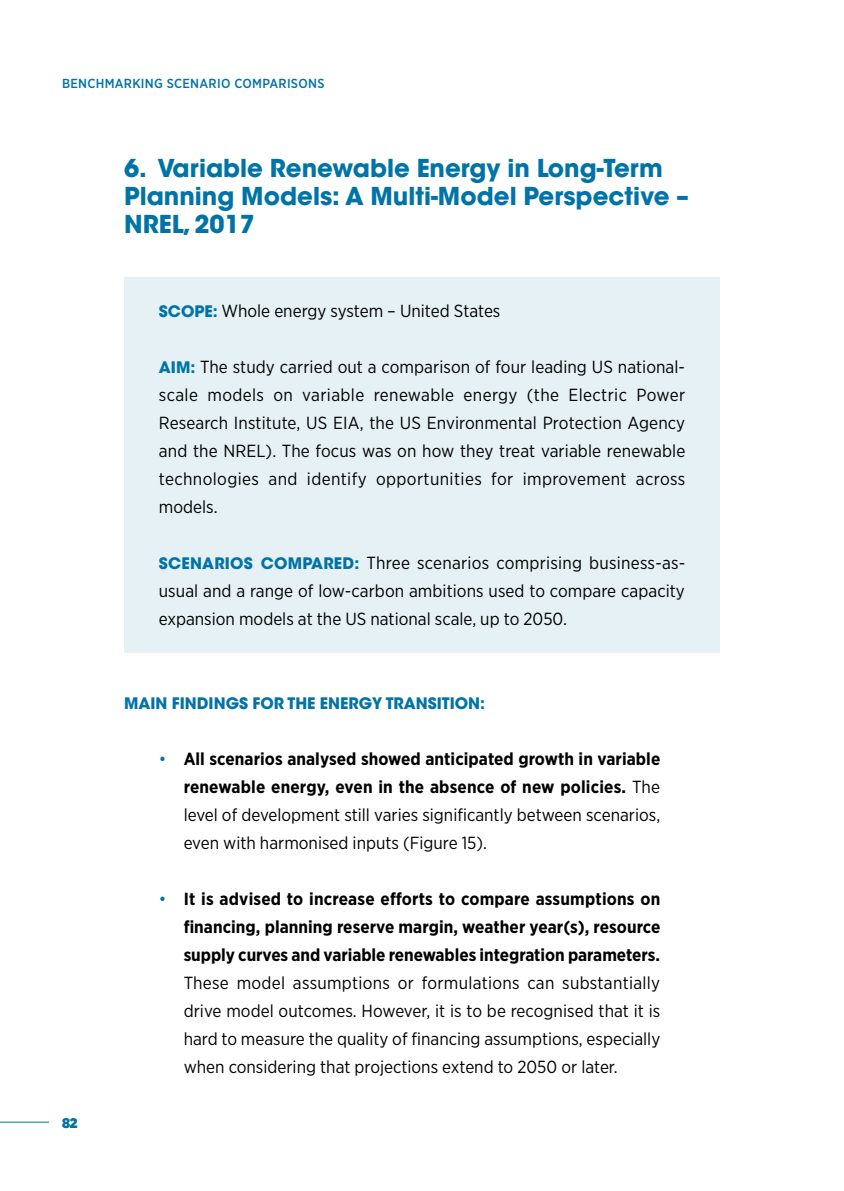
<style>
.page{position:relative;width:844px;height:1191px;background:#fff}
.page>*{position:absolute;margin:0;border:0;box-sizing:border-box;transform-origin:0 0}
.t1{font:700 24.5px/28px "ITC Avant Garde Std";color:#0073a7}
.t2{font:17.5px/28px "Gotham Narrow";color:#000;text-align:justify}
.t3{font:700 17.5px/28px "Gotham Narrow";letter-spacing:-.005em;color:#000;text-align:justify}
.t4{font:700 15.75px "ITC Avant Garde Std";color:#0073a7}
.t5{font:900 14px "Gotham Narrow";color:#0073a7}
.t6{font:500 13.12px "Gotham Narrow";letter-spacing:.02em;color:#0073a7}
.s1{font-family:"ITC Avant Garde Std";font-weight:700;font-size:15.75px;color:#0073a7}
.s2{font-weight:400;color:#0073a7}
.s3{font-weight:400}
</style>
<div class="page">
<div style="left:124px;top:278px;width:595px;height:375px;background:#e6f1f6"></div>
<hr style="left:0;top:1121px;width:49px;height:1px;background:#0073a7">
<p class="t6" style="left:62px;top:75px;width:264px">BENCHMARKING SCENARIO COMPARISONS</p>
<h1 class="t1" style="left:124px;top:154px;width:566px">6. Variable Renewable Energy in Long-Term<br>Planning Models: A Multi-Model Perspective –<br>NREL, 2017</h1>
<p class="t2" style="left:159px;top:296px;width:343px"><span class="s1">SCOPE:</span> Whole energy system – United States</p>
<p class="t2" style="left:159px;top:352px;width:528px"><span class="s1">AIM:</span> The study carried out a comparison of four leading US national&shy;scale models on variable renewable energy (the Electric Power Research Institute, US EIA, the US Environmental Protection Agency and the NREL). The focus was on how they treat variable renewable technologies and identify opportunities for improvement across models.</p>
<p class="t2" style="left:159px;top:548px;width:527px"><span class="s1">SCENARIOS COMPARED:</span> Three scenarios comprising business-as&shy;usual and a range of low-carbon ambitions used to compare capacity expansion models at the US national scale, up to 2050.</p>
<p class="t4" style="left:124px;top:693px;width:362px">MAIN FINDINGS FOR THE ENERGY TRANSITION:</p>
<p class="t3" style="left:184px;top:745px;width:478px;text-indent:-25px"><span class="s2">•</span> All scenarios analysed showed anticipated growth in variable renewable energy, even in the absence of new policies. <span class="s3">The level of development still varies significantly between scenarios, even with harmonised inputs (Figure 15).</span></p>
<p class="t5" style="left:62px;top:1113px;width:17px">82</p>
<p class="t3" style="left:184px;top:885px;width:478px;text-indent:-25px"><span class="s2">•</span> It is advised to increase efforts to compare assumptions on financing, planning reserve margin, weather year(s), resource supply curves and variable renewables integration parameters.</p>
<p class="t2" style="left:184px;top:968px;width:478px">These model assumptions or formulations can substantially drive model outcomes. However, it is to be recognised that it is hard to measure the quality of financing assumptions, especially when considering that projections extend to 2050 or later.</p>
</div>
